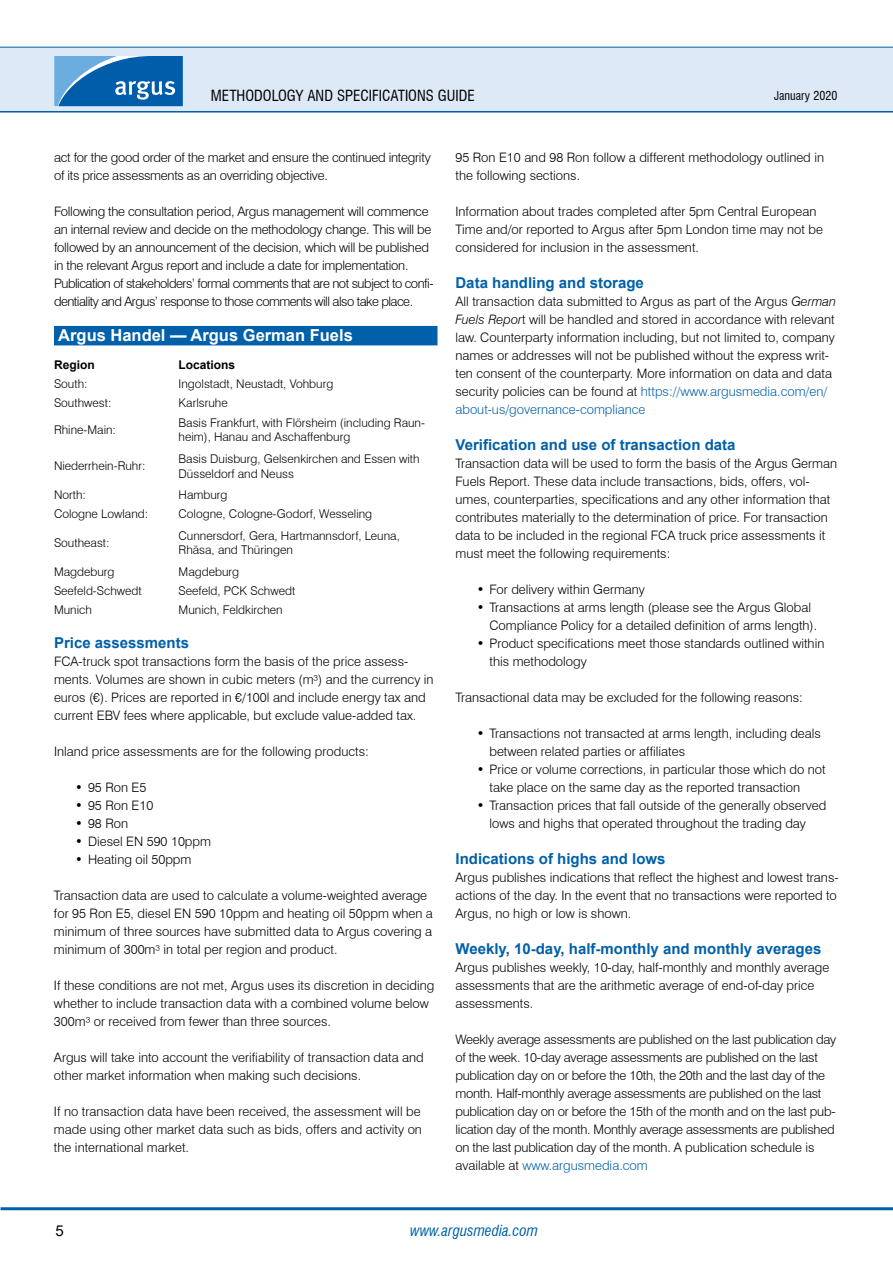
<style>
.page{position:relative;width:893px;height:1263px;background:#fff}
.page>*{position:absolute;margin:0;border:0;box-sizing:border-box;transform-origin:0 0}
.t1{font:700 16.5px "Arial";color:#fff}
.t2{font:700 15px "Arial";color:#0060a9}
.t3{font:condensed 15px "Swiss 721 BT";color:#000}
.t4{font:italic condensed 15px "Swiss 721 BT";color:#0060a9}
.t5{font:15px "Arial";color:#000}
.t6{font:300 13.05px/18px "Swiss 721 BT";color:#000}
.t7{font:300 13.05px/18px "Swiss 721 BT";letter-spacing:-.02em;color:#000}
.t8{font:300 12px/14.4px "Swiss 721 BT";color:#000}
.t9{font:700 12px "Arial";color:#000}
.t10{font:condensed 12px "Swiss 721 BT";color:#000}
.s1{font-style:italic}
.s2{color:#0060a9}
</style>
<div class="page">
<hr style="left:0;top:110px;width:893px;height:3px;background:#0060a9">
<div style="left:0;top:47px;width:893px;height:64px;background:#dee9f7"></div>
<hr style="left:0;top:47px;width:893px;height:1px;background:#0060a9">
<svg style="left:54px;top:56px;width:129px;height:50px;background:#307dbd"></svg>
<hr style="left:1px;top:1207px;width:892px;height:3px;background:#0060a9">
<div style="left:54px;top:326px;width:383px;height:19px;background:#0060a9"></div>
<p class="t3" style="left:211px;top:86px;width:265px">METHODOLOGY AND SPECIFICATIONS GUIDE</p>
<p class="t10" style="left:774px;top:88px;width:65px">JANUARY 2020</p>
<p class="t7" style="left:54px;top:148px;width:378px">act for the good order of the market and ensure the continued integrity of its price assessments as an overriding objective.</p>
<p class="t7" style="left:54px;top:202px;width:381px">Following the consultation period, Argus management will commence an internal review and decide on the methodology change. This will be followed by an announcement of the decision, which will be published in the relevant Argus report and include a date for implementation.<br>Publication of stakeholders’ formal comments that are not subject to confi&shy;dentiality and Argus’ response to those comments will also take place.</p>
<p class="t1" style="left:58px;top:324px;width:296px">Argus Handel — Argus German Fuels</p>
<p class="t9" style="left:54px;top:357px;width:42px">Region</p>
<p class="t9" style="left:179px;top:357px;width:58px">Locations</p>
<p class="t8" style="left:54px;top:376px;width:35px">South:</p>
<p class="t8" style="left:179px;top:376px;width:156px">Ingolstadt, Neustadt, Vohburg</p>
<p class="t8" style="left:54px;top:395px;width:59px">Southwest:</p>
<p class="t8" style="left:179px;top:395px;width:51px">Karlsruhe</p>
<p class="t8" style="left:54px;top:422px;width:64px">Rhine-Main:</p>
<p class="t8" style="left:179px;top:415px;width:248px">Basis Frankfurt, with Flörsheim (including Raun&shy;heim), Hanau and Aschaffenburg</p>
<p class="t8" style="left:54px;top:459px;width:93px">Niederrhein-Ruhr:</p>
<p class="t8" style="left:179px;top:452px;width:243px">Basis Duisburg, Gelsenkirchen and Essen with<br>Düsseldorf and Neuss</p>
<p class="t8" style="left:54px;top:487px;width:34px">North:</p>
<p class="t8" style="left:179px;top:487px;width:50px">Hamburg</p>
<p class="t8" style="left:54px;top:507px;width:96px">Cologne Lowland:</p>
<p class="t8" style="left:179px;top:507px;width:195px">Cologne, Cologne-Godorf, Wesseling</p>
<p class="t8" style="left:54px;top:535px;width:57px">Southeast:</p>
<p class="t8" style="left:179px;top:528px;width:223px">Cunnersdorf, Gera, Hartmannsdorf, Leuna,<br>Rhäsa, and Thüringen</p>
<p class="t8" style="left:54px;top:564px;width:62px">Magdeburg</p>
<p class="t8" style="left:179px;top:564px;width:62px">Magdeburg</p>
<p class="t8" style="left:54px;top:583px;width:89px">Seefeld-Schwedt</p>
<p class="t8" style="left:179px;top:583px;width:118px">Seefeld, PCK Schwedt</p>
<p class="t8" style="left:54px;top:602px;width:39px">Munich</p>
<p class="t8" style="left:179px;top:602px;width:106px">Munich, Feldkirchen</p>
<p class="t2" style="left:54px;top:632px;width:137px">Price assessments</p>
<p class="t6" style="left:54px;top:652px;width:381px">FCA-truck spot transactions form the basis of the price assess&shy;ments. Volumes are shown in cubic meters (m³) and the currency in euros (€). Prices are reported in €/100l and include energy tax and current EBV fees where applicable, but exclude value-added tax.</p>
<p class="t6" style="left:54px;top:742px;width:316px">Inland price assessments are for the following products:</p>
<p class="t6" style="left:75px;top:778px;width:73px">• 95 Ron E5</p>
<p class="t6" style="left:75px;top:796px;width:80px">• 95 Ron E10</p>
<p class="t6" style="left:75px;top:814px;width:54px">• 98 Ron</p>
<p class="t6" style="left:75px;top:832px;width:137px">• Diesel EN 590 10ppm</p>
<p class="t6" style="left:75px;top:850px;width:118px">• Heating oil 50ppm</p>
<p class="t6" style="left:54px;top:886px;width:380px">Transaction data are used to calculate a volume-weighted average for 95 Ron E5, diesel EN 590 10ppm and heating oil 50ppm when a minimum of three sources have submitted data to Argus covering a minimum of 300m³ in total per region and product.</p>
<p class="t6" style="left:54px;top:976px;width:382px">If these conditions are not met, Argus uses its discretion in deciding whether to include transaction data with a combined volume below<br>300m³ or received from fewer than three sources.</p>
<p class="t6" style="left:54px;top:1048px;width:371px">Argus will take into account the verifiability of transaction data and other market information when making such decisions.</p>
<p class="t6" style="left:54px;top:1102px;width:369px;text-align:justify">If no transaction data have been received, the assessment will be made using other market data such as bids, offers and activity on the international market.</p>
<p class="t6" style="left:455px;top:148px;width:370px">95 Ron E10 and 98 Ron follow a different methodology outlined in the following sections.</p>
<p class="t6" style="left:455px;top:202px;width:369px">Information about trades completed after 5pm Central European<br>Time and/or reported to Argus after 5pm London time may not be considered for inclusion in the assessment.</p>
<p class="t2" style="left:455px;top:272px;width:190px">Data handling and storage</p>
<p class="t6" style="left:455px;top:292px;width:382px">All transaction data submitted to Argus as part of the Argus <span class="s1">German Fuels Repor</span>t will be handled and stored in accordance with relevant law. Counterparty information including, but not limited to, company names or addresses will not be published without the express writ&shy;ten consent of the counterparty. More information on data and data security policies can be found at <span class="s2">https://www.argusmedia.com/en/ about-us/governance-compliance</span></p>
<p class="t2" style="left:455px;top:434px;width:282px">Verification and use of transaction data</p>
<p class="t6" style="left:455px;top:454px;width:383px">Transaction data will be used to form the basis of the Argus German Fuels Report. These data include transactions, bids, offers, vol&shy;umes, counterparties, specifications and any other information that contributes materially to the determination of price. For transaction data to be included in the regional FCA truck price assessments it must meet the following requirements:</p>
<p class="t6" style="left:477px;top:580px;width:170px">• For delivery within Germany</p>
<p class="t6" style="left:489px;top:598px;width:329px;text-indent:-13px">• Transactions at arms length (please see the Argus Global<br>Compliance Policy for a detailed definition of arms length).</p>
<p class="t6" style="left:489px;top:634px;width:336px;text-indent:-13px">• Product specifications meet those standards outlined within this methodology</p>
<p class="t6" style="left:455px;top:688px;width:349px">Transactional data may be excluded for the following reasons:</p>
<p class="t6" style="left:489px;top:724px;width:333px;text-indent:-13px">• Transactions not transacted at arms length, including deals between related parties or affiliates</p>
<p class="t6" style="left:489px;top:760px;width:338px;text-indent:-13px">• Price or volume corrections, in particular those which do not take place on the same day as the reported transaction</p>
<p class="t6" style="left:477px;top:796px;width:351px;text-align:center">• Transaction prices that fall outside of the generally observed lows and highs that operated throughout the trading day</p>
<p class="t2" style="left:455px;top:848px;width:212px">Indications of highs and lows</p>
<p class="t6" style="left:455px;top:868px;width:385px">Argus publishes indications that reflect the highest and lowest trans&shy;actions of the day. In the event that no transactions were reported to<br>Argus, no high or low is shown.</p>
<p class="t2" style="left:455px;top:938px;width:367px">Weekly, 10-day, half-monthly and monthly averages</p>
<p class="t6" style="left:455px;top:958px;width:375px">Argus publishes weekly, 10-day, half-monthly and monthly average assessments that are the arithmetic average of end-of-day price assessments.</p>
<p class="t7" style="left:455px;top:1030px;width:382px">Weekly average assessments are published on the last publication day of the week. 10-day average assessments are published on the last publication day on or before the 10th, the 20th and the last day of the month. Half-monthly average assessments are published on the last publication day on or before the 15th of the month and on the last pub&shy;lication day of the month. Monthly average assessments are published on the last publication day of the month. A publication schedule is available at <span class="s2">www.argusmedia.com</span></p>
<p class="t5" style="left:55px;top:1220px;width:10px">5</p>
<p class="t4" style="left:410px;top:1221px;width:129px">www.argusmedia.com</p>
</div>
